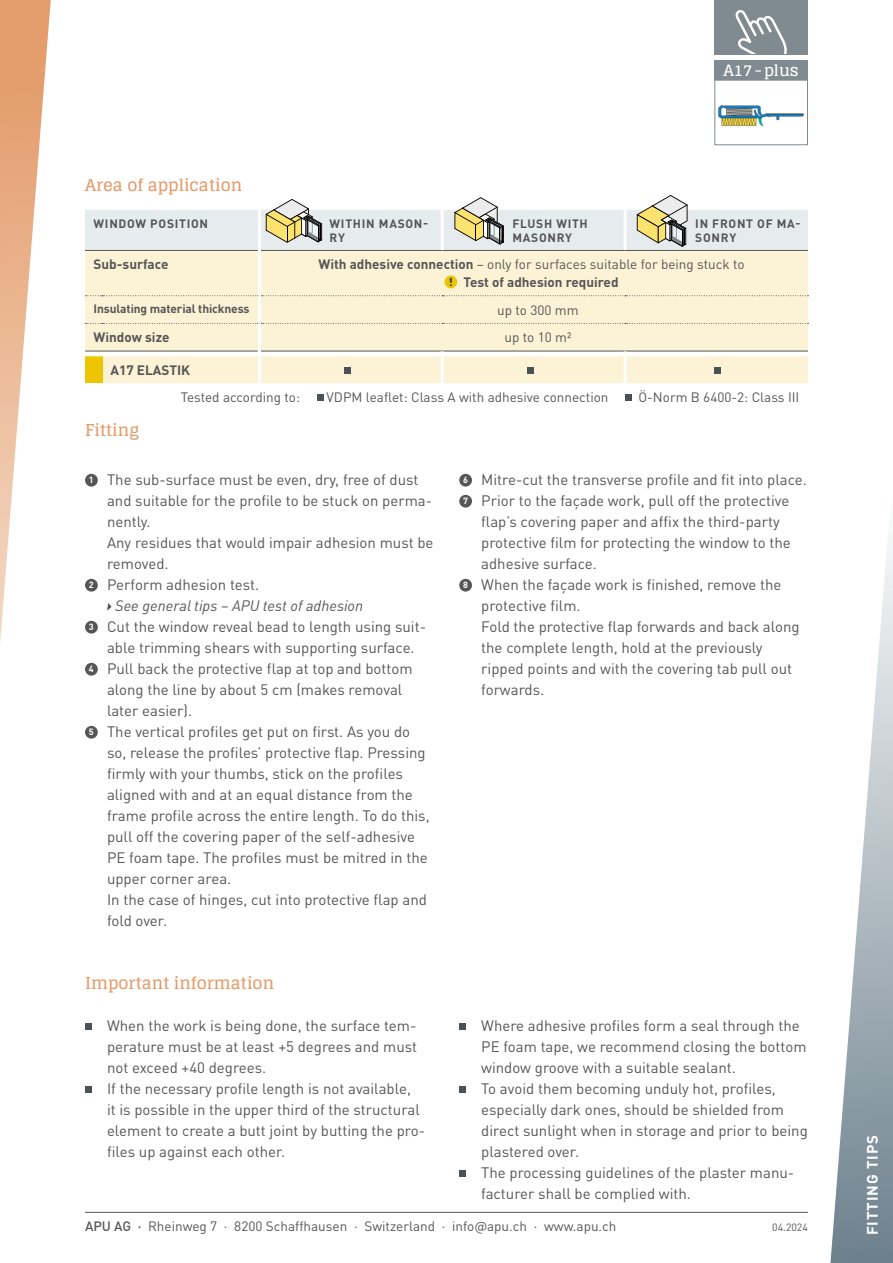
<style>
.page{position:relative;width:893px;height:1263px;background:#fff}
.page>*{position:absolute;margin:0;border:0;box-sizing:border-box;transform-origin:0 0}
.t1{font:700 16.5px "Glegoo";color:#e49d6c}
.t2{font:700 15.6px "Glegoo";color:#fff}
.t3{font:15px/21px "DIN Pro";color:#565656}
.t4{font:italic 15px "DIN Pro";color:#565656}
.t5{font:700 15px "DIN Pro";letter-spacing:.06em;color:#fff}
.t6{font:13.5px "DIN Pro";color:#565656}
.t7{font:700 13.5px/18px "DIN Pro";color:#565656}
.t8{font:700 12px/14.4px "DIN Pro";letter-spacing:.06em;color:#565656}
.t9{font:700 12px "DIN Pro";letter-spacing:-.01em;color:#565656}
.t10{font:10.5px "DIN Pro";color:#565656}
.s1{font-weight:400}
.s2{font-weight:700;font-size:9px;color:#fff}
.s3{font-weight:500}
</style>
<div class="page">
<hr style="left:85px;top:1212px;width:723px;height:1px;background:#565656">
<svg style="left:0;top:0;width:51px;height:642px"></svg>
<svg style="left:830px;top:541px;width:63px;height:722px"></svg>
<div style="left:714px;top:0;width:94px;height:54px;background:#808b91"></div>
<svg style="left:735px;top:10px;width:52px;height:44px"></svg>
<div style="left:714px;top:60px;width:94px;height:20px;background:#808b91"></div>
<img style="left:719px;top:105px;width:85px;height:22px">
<div style="left:714px;top:80px;width:94px;height:65px;border:1px solid #808b91"></div>
<div style="left:85px;top:251px;width:723px;height:132px;background:#fcf3d6"></div>
<div style="left:85px;top:356px;width:17px;height:27px;background:#edc500"></div>
<hr style="left:102px;top:351px;width:156px;height:1px;background:#565656">
<hr style="left:261px;top:351px;width:181px;height:1px;background:#565656">
<hr style="left:442px;top:351px;width:183px;height:1px;background:#565656">
<hr style="left:625px;top:351px;width:183px;height:1px;background:#565656">
<svg style="left:85px;top:295px;width:723px;height:1px"></svg>
<svg style="left:85px;top:323px;width:723px;height:1px"></svg>
<hr style="left:261px;top:355px;width:180px;height:1px;background:#fff">
<hr style="left:444px;top:355px;width:180px;height:1px;background:#fff">
<hr style="left:627px;top:355px;width:181px;height:1px;background:#fff">
<svg style="left:85px;top:351px;width:17px;height:5px"></svg>
<hr style="left:102px;top:355px;width:156px;height:1px;background:#fff">
<hr style="left:258px;top:250px;width:3px;height:46px;background:#fff">
<hr style="left:258px;top:296px;width:3px;height:27px;background:#fff">
<hr style="left:258px;top:323px;width:3px;height:28px;background:#fff">
<svg style="left:258px;top:351px;width:3px;height:5px"></svg>
<svg style="left:441px;top:351px;width:3px;height:5px"></svg>
<hr style="left:258px;top:356px;width:3px;height:27px;background:#fff">
<hr style="left:441px;top:356px;width:3px;height:27px;background:#fff">
<svg style="left:624px;top:351px;width:3px;height:5px"></svg>
<hr style="left:624px;top:356px;width:3px;height:27px;background:#fff">
<svg style="left:444px;top:276px;width:13px;height:12px"></svg>
<svg style="left:450px;top:278px;width:2px;height:8px"></svg>
<svg style="left:344px;top:367px;width:6px;height:6px"></svg>
<svg style="left:527px;top:367px;width:6px;height:6px"></svg>
<svg style="left:714px;top:367px;width:6px;height:6px"></svg>
<svg style="left:317px;top:395px;width:6px;height:6px"></svg>
<div style="left:625px;top:395px;width:7px;height:6px;background:#4b5255"></div>
<div style="left:85px;top:474px;width:13px;height:13px;background:#565656;border-radius:50%"></div>
<div style="left:85px;top:579px;width:13px;height:13px;background:#565656;border-radius:50%"></div>
<svg style="left:107px;top:603px;width:5px;height:8px"></svg>
<div style="left:85px;top:621px;width:13px;height:13px;background:#565656;border-radius:50%"></div>
<div style="left:85px;top:663px;width:13px;height:13px;background:#565656;border-radius:50%"></div>
<div style="left:85px;top:726px;width:13px;height:13px;background:#565656;border-radius:50%"></div>
<div style="left:459px;top:474px;width:13px;height:13px;background:#565656;border-radius:50%"></div>
<div style="left:459px;top:495px;width:13px;height:13px;background:#565656;border-radius:50%"></div>
<div style="left:459px;top:579px;width:13px;height:13px;background:#565656;border-radius:50%"></div>
<svg style="left:85px;top:1024px;width:6px;height:6px"></svg>
<svg style="left:85px;top:1087px;width:6px;height:6px"></svg>
<div style="left:459px;top:1024px;width:7px;height:6px;background:#4b5255"></div>
<div style="left:459px;top:1087px;width:7px;height:6px;background:#4b5255"></div>
<div style="left:459px;top:1171px;width:7px;height:6px;background:#4b5255"></div>
<svg style="left:85px;top:195px;width:723px;height:56px"></svg>
<p class="t2" style="left:723px;top:61px;width:77px">A17-plus</p>
<p class="t1" style="left:85px;top:176px;width:159px">Area of application</p>
<p class="t8" style="left:94px;top:215px;width:116px">WINDOW POSITION</p>
<p class="t8" style="left:330px;top:215px;width:100px">WITHIN MASON-<br>RY</p>
<p class="t8" style="left:512px;top:215px;width:77px">FLUSH WITH<br>MASONRY</p>
<p class="t8" style="left:695px;top:215px;width:107px">IN FRONT OF MA-<br>SONRY</p>
<p class="t7" style="left:94px;top:254px;width:76px">Sub-surface</p>
<p class="t7" style="left:463px;top:254px;width:283px;text-indent:-145px">With adhesive connection <span class="s1">– only for surfaces suitable for being stuck to<br></span>Test of adhesion required</p>
<p class="t9" style="left:94px;top:299px;width:158px">Insulating material thickness</p>
<p class="t6" style="left:497px;top:299px;width:83px">up to 300 mm</p>
<p class="t7" style="left:94px;top:327px;width:77px">Window size</p>
<p class="t6" style="left:504px;top:327px;width:68px">up to 10 m2</p>
<p class="t7" style="left:111px;top:359px;width:81px">A17 ELASTIK</p>
<p class="t6" style="left:181px;top:386px;width:121px">Tested according to:</p>
<p class="t6" style="left:327px;top:386px;width:283px">VDPM leaflet: Class A with adhesive connection</p>
<p class="t6" style="left:638px;top:386px;width:162px">Ö-Norm B 6400-2: Class III</p>
<p class="t1" style="left:85px;top:421px;width:55px">Fitting</p>
<p class="t3" style="left:89px;top:468px;width:331px"><span class="s2">1</span> The sub-surface must be even, dry, free of dust</p>
<p class="t3" style="left:107px;top:489px;width:327px">and suitable for the profile to be stuck on perma-</p>
<p class="t3" style="left:107px;top:510px;width:45px">nently.</p>
<p class="t3" style="left:107px;top:531px;width:328px">Any residues that would impair adhesion must be</p>
<p class="t3" style="left:107px;top:552px;width:63px">removed.</p>
<p class="t3" style="left:89px;top:573px;width:172px"><span class="s2">2</span> Perform adhesion test.</p>
<p class="t4" style="left:115px;top:594px;width:250px">See general tips – APU test of adhesion</p>
<p class="t3" style="left:89px;top:615px;width:339px"><span class="s2">3</span> Cut the window reveal bead to length using suit-</p>
<p class="t3" style="left:107px;top:636px;width:309px">able trimming shears with supporting surface.</p>
<p class="t3" style="left:89px;top:657px;width:325px"><span class="s2">4</span> Pull back the protective flap at top and bottom</p>
<p class="t3" style="left:107px;top:678px;width:297px">along the line by about 5 cm (makes removal</p>
<p class="t3" style="left:107px;top:699px;width:87px">later easier).</p>
<p class="t3" style="left:89px;top:720px;width:323px"><span class="s2">5</span> The vertical profiles get put on first. As you do</p>
<p class="t3" style="left:107px;top:741px;width:320px">so, release the profiles’ protective flap. Pressing</p>
<p class="t3" style="left:107px;top:762px;width:298px">firmly with your thumbs, stick on the profiles</p>
<p class="t3" style="left:107px;top:783px;width:307px">aligned with and at an equal distance from the</p>
<p class="t3" style="left:107px;top:804px;width:324px">frame profile across the entire length. To do this,</p>
<p class="t3" style="left:107px;top:825px;width:309px">pull off the covering paper of the self-adhesive</p>
<p class="t3" style="left:107px;top:846px;width:322px">PE foam tape. The profiles must be mitred in the</p>
<p class="t3" style="left:107px;top:867px;width:126px">upper corner area.</p>
<p class="t3" style="left:107px;top:888px;width:321px">In the case of hinges, cut into protective flap and</p>
<p class="t3" style="left:107px;top:909px;width:62px">fold over.</p>
<p class="t3" style="left:463px;top:468px;width:345px"><span class="s2">6</span> Mitre-cut the transverse profile and fit into place.</p>
<p class="t3" style="left:463px;top:489px;width:328px"><span class="s2">7</span> Prior to the façade work, pull off the protective</p>
<p class="t3" style="left:481px;top:510px;width:300px">flap’s covering paper and affix the third-party</p>
<p class="t3" style="left:481px;top:531px;width:311px">protective film for protecting the window to the</p>
<p class="t3" style="left:481px;top:552px;width:117px">adhesive surface.</p>
<p class="t3" style="left:463px;top:573px;width:320px"><span class="s2">8</span> When the façade work is finished, remove the</p>
<p class="t3" style="left:481px;top:594px;width:101px">protective film.</p>
<p class="t3" style="left:481px;top:615px;width:320px">Fold the protective flap forwards and back along</p>
<p class="t3" style="left:481px;top:636px;width:283px">the complete length, hold at the previously</p>
<p class="t3" style="left:481px;top:657px;width:312px">ripped points and with the covering tab pull out</p>
<p class="t3" style="left:481px;top:678px;width:64px">forwards.</p>
<p class="t1" style="left:85px;top:974px;width:191px">Important information</p>
<p class="t3" style="left:107px;top:1014px;width:320px">When the work is being done, the surface tem&shy;perature must be at least +5 degrees and must not exceed +40 degrees.<br>If the necessary profile length is not available,<br>it is possible in the upper third of the structural element to create a butt joint by butting the pro&shy;files up against each other.</p>
<p class="t3" style="left:481px;top:1014px;width:328px">Where adhesive profiles form a seal through the PE foam tape, we recommend closing the bottom window groove with a suitable sealant.<br>To avoid them becoming unduly hot, profiles, especially dark ones, should be shielded from direct sunlight when in storage and prior to being plastered over.<br>The processing guidelines of the plaster manu&shy;facturer shall be complied with.</p>
<p class="t10" style="left:772px;top:1219px;width:37px">04.2024</p>
<p class="t6" style="left:85px;top:1215px;width:533px"><span class="s3">APU AG ·</span> Rheinweg 7 · 8200 Schaffhausen · Switzerland · info@apu.ch · www.apu.ch</p>
<p class="t5" style="left:860px;top:1235px;width:102px;rotate:-90deg">FITTING TIPS</p>
</div>
